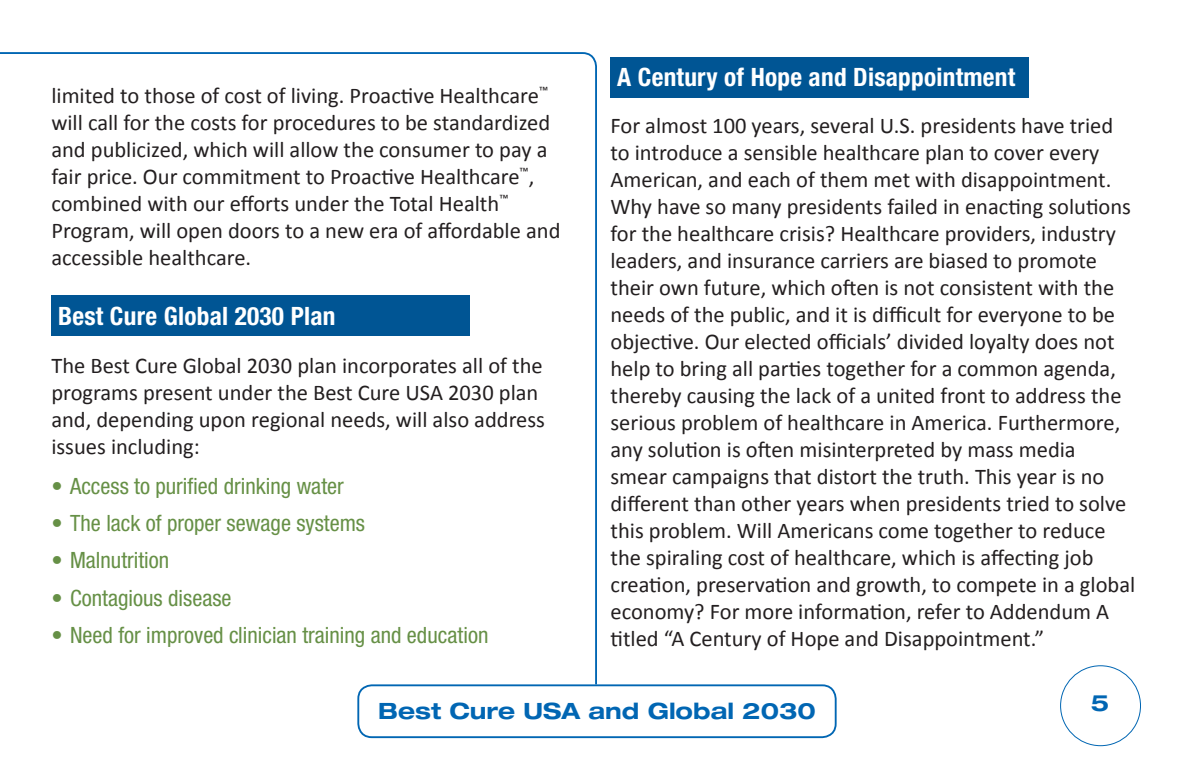
<style>
.page{position:relative;width:1188px;height:783px;background:#fff}
.page>*{position:absolute;margin:0;border:0;box-sizing:border-box;transform-origin:0 0}
.t1{font:700 condensed 25.35px "Helvetica Neue";letter-spacing:.01em;color:#fff}
.t2{font:22.5px/27px "Calibri";color:#231f20}
.t3{font:condensed 22.5px "Helvetica Neue";color:#669046}
.t4{font:700 expanded 22.5px "Helvetica Neue";color:#0166b3}
</style>
<div class="page">
<svg style="left:0;top:52px;width:597px;height:632px"></svg>
<div style="left:1060px;top:666px;width:81px;height:80px;border:1px solid #0166b3;border-radius:50%"></div>
<div style="left:357px;top:684px;width:480px;height:54px;border:2px solid #0166b3;border-radius:14px"></div>
<div style="left:51px;top:296px;width:419px;height:40px;background:#005594"></div>
<div style="left:610px;top:57px;width:419px;height:40px;background:#005594"></div>
<p class="t2" style="left:51px;top:81px;width:511px">limited to those of cost of living. Proactive Healthcare<sup>™ </sup>will call for the costs for procedures to be standardized and publicized, which will allow the consumer to pay a fair price. Our commitment to Proactive Healthcare<sup>™</sup>, combined with our efforts under the Total Health<sup>™ </sup>Program, will open doors to a new era of affordable and accessible healthcare.</p>
<p class="t1" style="left:58px;top:301px;width:279px">Best Cure Global 2030 Plan</p>
<p class="t2" style="left:51px;top:351px;width:495px">The Best Cure Global 2030 plan incorporates all of the programs present under the Best Cure USA 2030 plan and, depending upon regional needs, will also address issues including:</p>
<p class="t3" style="left:51px;top:473px;width:294px">• Access to purified drinking water</p>
<p class="t3" style="left:51px;top:510px;width:315px">• The lack of proper sewage systems</p>
<p class="t3" style="left:51px;top:548px;width:119px">• Malnutrition</p>
<p class="t3" style="left:51px;top:585px;width:182px">• Contagious disease</p>
<p class="t3" style="left:51px;top:622px;width:439px">• Need for improved clinician training and education</p>
<p class="t1" style="left:617px;top:61px;width:400px">A Century of Hope and Disappointment</p>
<p class="t2" style="left:610px;top:111px;width:526px">For almost 100 years, several U.S. presidents have tried to introduce a sensible healthcare plan to cover every American, and each of them met with disappointment.<br>Why have so many presidents failed in enacting solutions for the healthcare crisis? Healthcare providers, industry leaders, and insurance carriers are biased to promote their own future, which often is not consistent with the needs of the public, and it is difficult for everyone to be objective. Our elected officials’ divided loyalty does not help to bring all parties together for a common agenda, thereby causing the lack of a united front to address the serious problem of healthcare in America. Furthermore, any solution is often misinterpreted by mass media smear campaigns that distort the truth. This year is no different than other years when presidents tried to solve this problem. Will Americans come together to reduce the spiraling cost of healthcare, which is affecting job creation, preservation and growth, to compete in a global economy? For more information, refer to Addendum A titled “A Century of Hope and Disappointment.”</p>
<p class="t4" style="left:378px;top:697px;width:439px">Best Cure USA and Global 2030</p>
<p class="t4" style="left:1091px;top:689px;width:20px">5</p>
</div>
